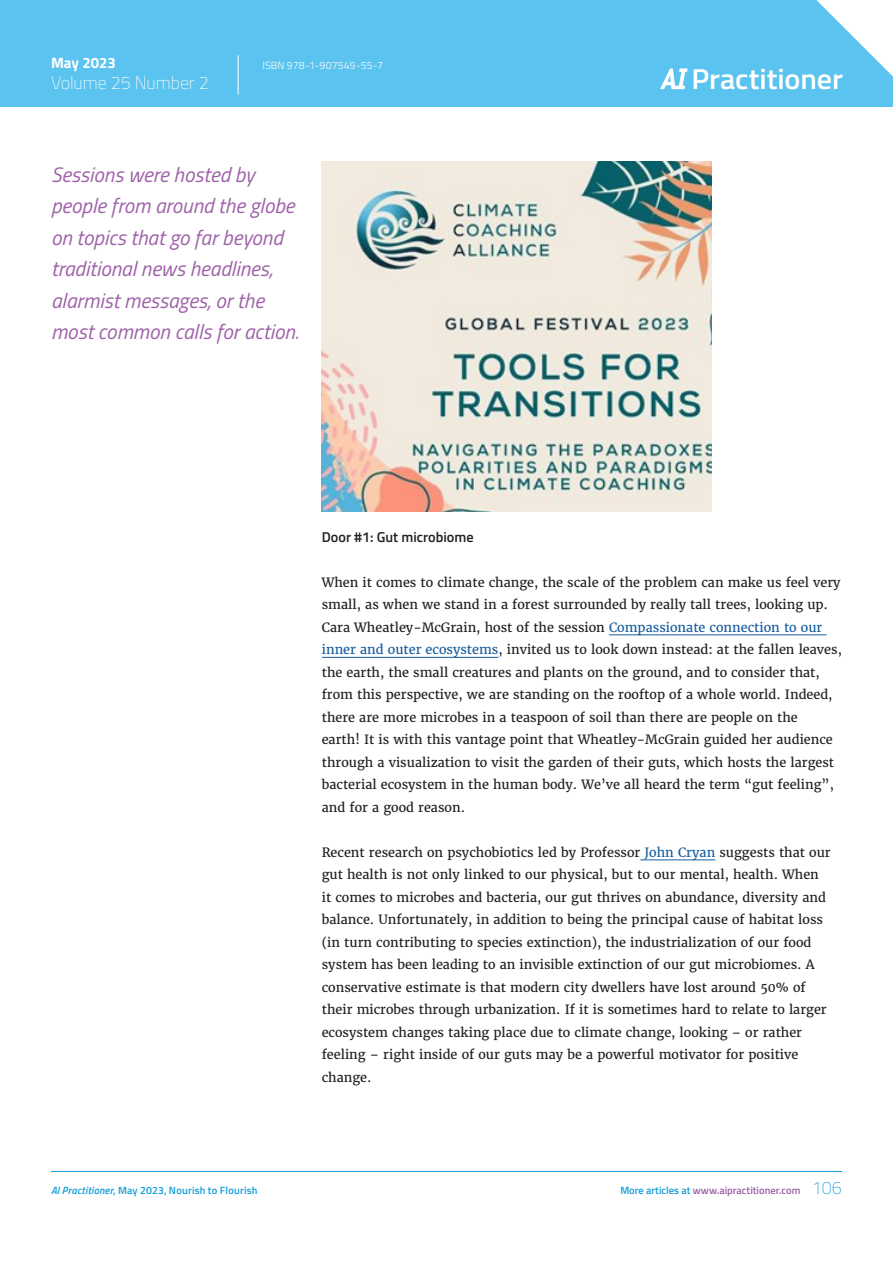
<style>
.page{position:relative;width:893px;height:1263px;background:#fff}
.page>*{position:absolute;margin:0;border:0;box-sizing:border-box;transform-origin:0 0}
.t1{font:600 28.8px "Titillium Web";letter-spacing:-.005em;color:#fff;scale:1.05 1}
._3-article_pullout_q{font:italic 21px/31.5px "Titillium Web";color:#9e61a8}
.t2{font:200 18px "Titillium Web";letter-spacing:-.005em;color:#fff}
.t3{font:700 15px "Titillium Web";letter-spacing:-.005em;color:#fff}
.article_subheading_2{font:600 14.25px "Titillium Web";color:#231f20}
._2__BODY{font:12.75px/22.5px "Merriweather";color:#231f20}
._4-footnotes_and_foo{font:600 10.5px "Titillium Web";letter-spacing:.02em;color:#179dd9}
.t4{font:600 10.5px "Titillium Web";color:#9e61a8}
.t5{font:300 10.5px "Titillium Web";letter-spacing:.015em;color:#fff}
.s1{font-style:italic}
.s2{color:#175d9e}
.s3{color:#179dd9}
.s4{font-weight:200;font-size:18px;color:#179dd9}
</style>
<div class="page">
<div style="left:0;top:0;width:893px;height:106px;background:#5bc3ef"></div>
<svg style="left:816px;top:0;width:77px;height:77px"></svg>
<hr style="left:238px;top:55px;width:1px;height:40px;background:#fff">
<svg style="left:660px;top:68px;width:28px;height:21px"></svg>
<hr style="left:51px;top:1171px;width:791px;height:1px;background:#179dd9">
<hr style="left:609px;top:634px;width:217px;height:1px;background:#175d9e">
<hr style="left:322px;top:657px;width:176px;height:1px;background:#175d9e">
<hr style="left:640px;top:859px;width:75px;height:1px;background:#175d9e">
<img style="left:322px;top:162px;width:389px;height:349px">
<p class="t3" style="left:51px;top:51px;width:66px">May 2023</p>
<p class="t5" style="left:262px;top:58px;width:122px">ISBN 978-1-907549-55-7</p>
<h3 class="t2" style="left:51px;top:70px;width:159px">Volume 25 Number 2</h3>
<h1 class="t1" style="left:691px;top:57px;width:146px">Practitioner</h1>
<p class="_3-article_pullout_q" style="left:51px;top:158px;width:249px">Sessions were hosted by people from around the globe on topics that go far beyond traditional news headlines, alarmist messages, or the most common calls for action.</p>
<p class="_4-footnotes_and_foo" style="left:51px;top:1183px;width:208px"><span class="s1">AI Practitioner</span>, May 2023, Nourish to Flourish</p>
<p class="article_subheading_2" style="left:322px;top:526px;width:153px">Door #1: Gut microbiome</p>
<p class="_2__BODY" style="left:322px;top:571px;width:522px">When it comes to climate change, the scale of the problem can make us feel very small, as when we stand in a forest surrounded by really tall trees, looking up.<br>Cara Wheatley-McGrain, host of the session <span class="s2">Compassionate connection to our inner and outer ecosystems</span>, invited us to look down instead: at the fallen leaves, the earth, the small creatures and plants on the ground, and to consider that, from this perspective, we are standing on the rooftop of a whole world. Indeed, there are more microbes in a teaspoon of soil than there are people on the<br>earth! It is with this vantage point that Wheatley-McGrain guided her audience through a visualization to visit the garden of their guts, which hosts the largest bacterial ecosystem in the human body. We’ve all heard the term “gut feeling”, and for a good reason.</p>
<p class="_2__BODY" style="left:322px;top:841px;width:511px">Recent research on psychobiotics led by Professor <span class="s2">John Cryan</span> suggests that our gut health is not only linked to our physical, but to our mental, health. When it comes to microbes and bacteria, our gut thrives on abundance, diversity and balance. Unfortunately, in addition to being the principal cause of habitat loss (in turn contributing to species extinction), the industrialization of our food system has been leading to an invisible extinction of our gut microbiomes. A conservative estimate is that modern city dwellers have lost around 50% of their microbes through urbanization. If it is sometimes hard to relate to larger ecosystem changes taking place due to climate change, looking – or rather feeling – right inside of our guts may be a powerful motivator for positive change.</p>
<p class="t4" style="left:620px;top:1183px;width:223px"><span class="s3">More articles at</span> www.aipractitioner.com <span class="s4">106</span></p>
</div>
